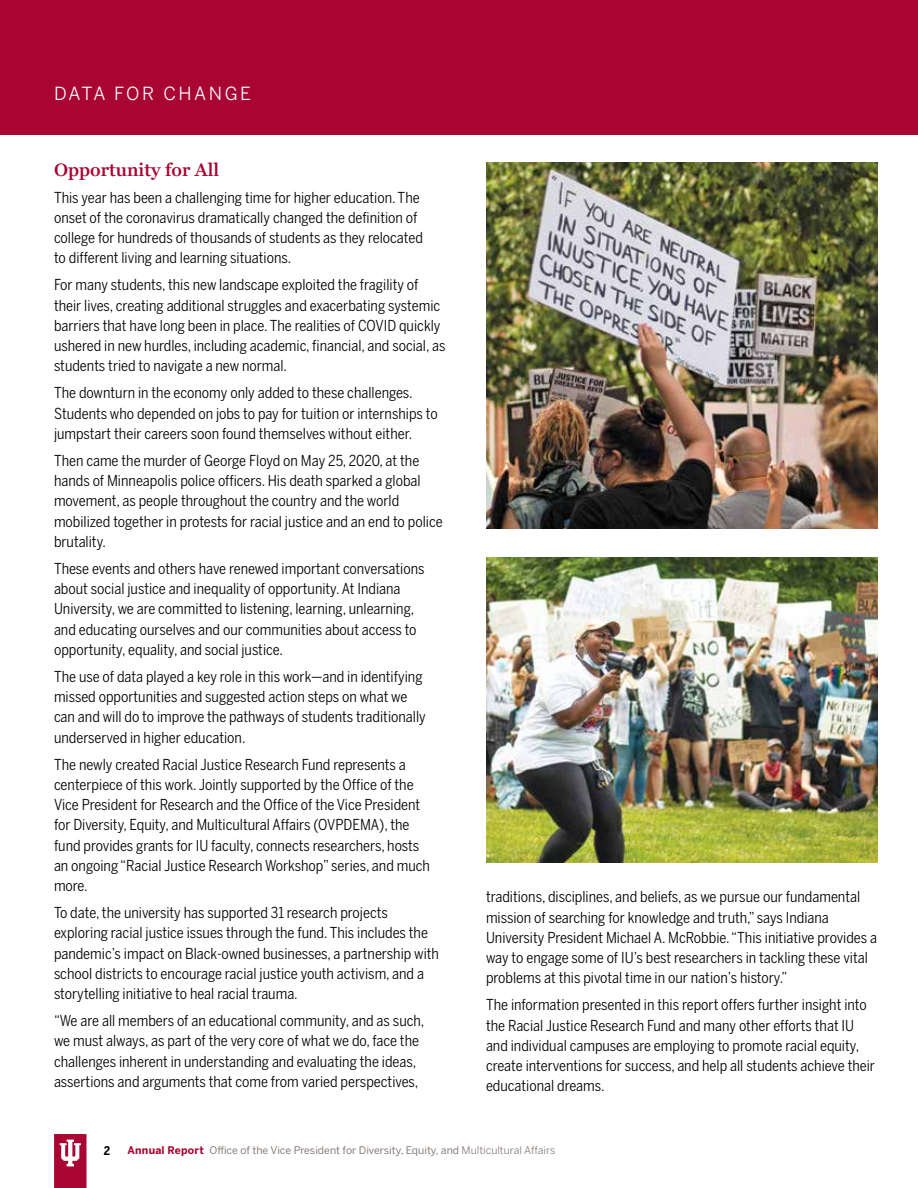
<style>
.page{position:relative;width:918px;height:1188px;background:#fff}
.page>*{position:absolute;margin:0;border:0;box-sizing:border-box;transform-origin:0 0}
.t1{font:600 18px "Georgia Pro";color:#a90533}
.t2{font:18px "Benton Sans";letter-spacing:.14em;color:#fff}
.t3{font:15px/20.2px "Benton Sans Cond";color:#000}
.t4{font:700 12px "Benton Sans Cond";color:#000}
.t5{font:10.5px "Benton Sans";color:#867d78}
.s1{font-weight:700;color:#a90533}
.s2{font-style:inherit}
</style>
<div class="page">
<svg style="left:54px;top:1134px;width:33px;height:54px"></svg>
<div style="left:0;top:0;width:918px;height:135px;background:#a90533"></div>
<img style="left:486px;top:557px;width:392px;height:305px">
<img style="left:486px;top:162px;width:392px;height:367px">
<p class="t2" style="left:54px;top:83px;width:199px">DATA FOR CHANGE</p>
<p class="t1" style="left:54px;top:159px;width:167px">Opportunity for All</p>
<p class="t3" style="left:54px;top:187px;width:370px">This year has been a challenging time for higher education. The onset of the coronavirus dramatically changed the definition of college for hundreds of thousands of students as they relocated to different living and learning situations.</p>
<p class="t3" style="left:54px;top:275px;width:393px">For many students, this new landscape exploited the fragility of their lives, creating additional struggles and exacerbating systemic barriers that have long been in place. The realities of COVID quickly ushered in new hurdles, including academic, financial, and social, as students tried to navigate a new normal.</p>
<p class="t3" style="left:54px;top:383px;width:385px">The downturn in the economy only added to these challenges.<br>Students who depended on jobs to pay for tuition or internships to jumpstart their careers soon found themselves without either.</p>
<p class="t3" style="left:54px;top:450px;width:390px">Then came the murder of George Floyd on May 25, 2020, at the hands of Minneapolis police officers. His death sparked a global movement, as people throughout the country and the world mobilized together in protests for racial justice and an end to police brutality.</p>
<p class="t3" style="left:54px;top:558px;width:372px">These events and others have renewed important conversations about social justice and inequality of opportunity. At Indiana University, we are committed to listening, learning, unlearning, and educating ourselves and our communities about access to opportunity, equality, and social justice.</p>
<p class="t3" style="left:54px;top:666px;width:373px">The use of data played a key role in this work—and in identifying missed opportunities and suggested action steps on what we can and will do to improve the pathways of students traditionally underserved in higher education.</p>
<p class="t3" style="left:54px;top:754px;width:378px">The newly created Racial Justice Research Fund represents a centerpiece of this work. Jointly supported by the Office of the Vice President for Research and the Office of the Vice President for Diversity, Equity, and Multicultural Affairs (OVPDEMA), the fund provides grants for IU faculty, connects researchers, hosts an ongoing “Racial Justice Research Workshop” series, and much more.</p>
<p class="t3" style="left:54px;top:902px;width:387px">To date, the university has supported 31 research projects exploring racial justice issues through the fund. This includes the pandemic’s impact on Black-owned businesses, a partnership with school districts to encourage racial justice youth activism, and a storytelling initiative to heal racial trauma.</p>
<p class="t3" style="left:54px;top:1010px;width:372px">“We are all members of an educational community, and as such, we must always, as part of the very core of what we do, face the challenges inherent in understanding and evaluating the ideas, assertions and arguments that come from varied perspectives,</p>
<p class="t3" style="left:486px;top:887px;width:393px">traditions, disciplines, and beliefs, as we pursue our fundamental mission of searching for knowledge and truth,” says Indiana University President Michael A. McRobbie. “This initiative provides a way to engage some of IU’s best researchers in tackling these vital problems at this pivotal time in our nation’s history.”</p>
<p class="t3" style="left:486px;top:995px;width:391px">The information presented in this report offers further insight into the Racial Justice Research Fund and many other efforts that IU and individual campuses are employing to promote racial equity, create interventions for success, and help all students achieve their educational dreams.</p>
<p class="t4" style="left:104px;top:1143px;width:8px">2</p>
<p class="t5" style="left:128px;top:1144px;width:429px"><span class="s1">Annual Report</span> Office of the Vice President for Diversity, Equity, and <span class="s2">Multicultural Affairs</span></p>
</div>
